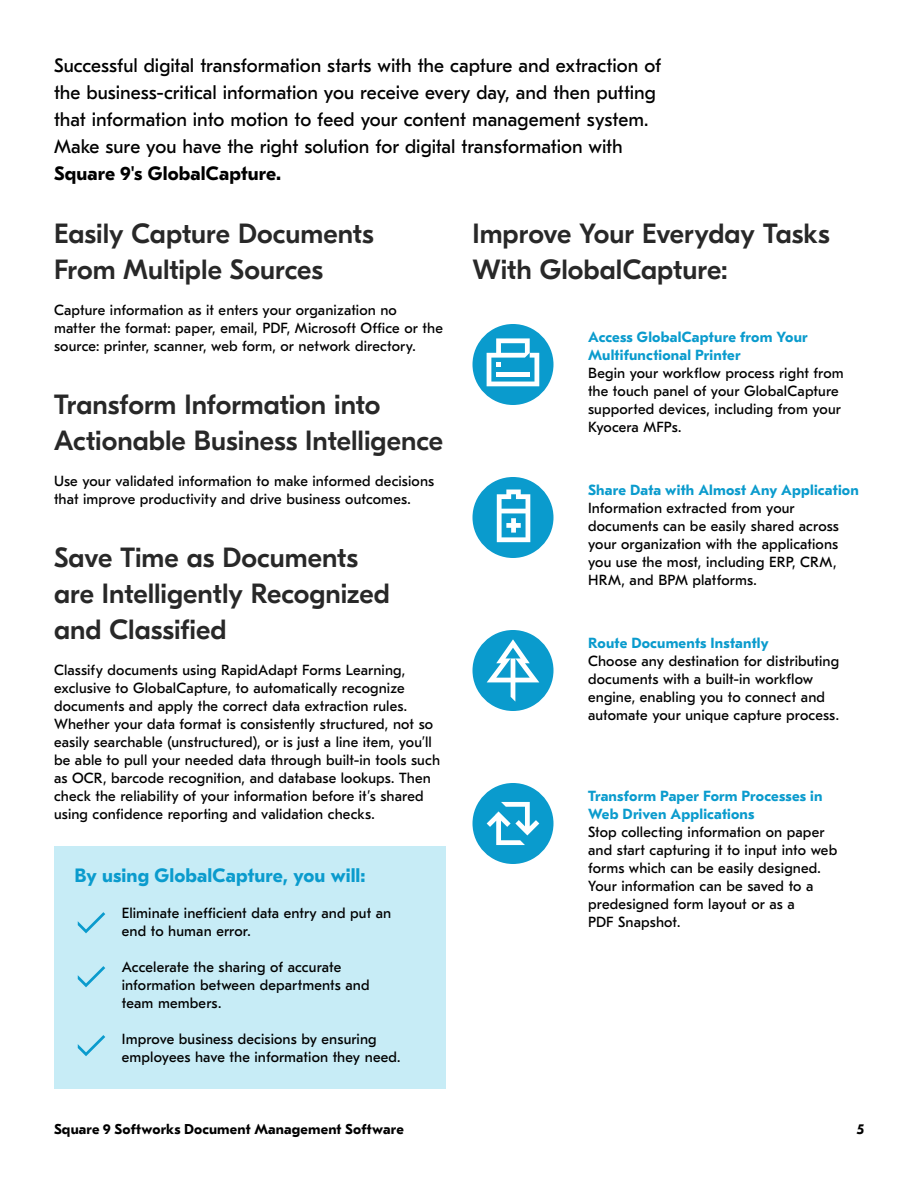
<style>
.page{position:relative;width:918px;height:1188px;background:#fff}
.page>*{position:absolute;margin:0;border:0;box-sizing:border-box;transform-origin:0 0}
.t1{font:500 27.75px/36px "GT Eesti Pro Display";color:#282828}
.t2{font:19.35px/27px "GT Eesti Pro Text";color:#000}
.t3{font:700 19.35px "GT Eesti Pro Text";letter-spacing:.005em;color:#0a9bcd}
.t4{font:700 19.35px "GT Eesti Pro Text";letter-spacing:.005em;color:#000}
.t5{font:14.7px/18px "GT Eesti Pro Text";letter-spacing:.01em;color:#000}
.t6{font:700 14.7px/18px "GT Eesti Pro Text";letter-spacing:.01em;color:#0a9bcd}
.t7{font:700 14.25px "GT Eesti Pro Text";letter-spacing:.01em;color:#000}
</style>
<div class="page">
<div style="left:54px;top:846px;width:392px;height:243px;background:#c7ecf6"></div>
<svg style="left:78px;top:912px;width:27px;height:21px"></svg>
<svg style="left:78px;top:966px;width:27px;height:21px"></svg>
<svg style="left:78px;top:1035px;width:27px;height:21px"></svg>
<div style="left:472px;top:783px;width:82px;height:81px;background:#0a9bcd;border-radius:50%"></div>
<div style="left:472px;top:630px;width:82px;height:81px;background:#0a9bcd;border-radius:50%"></div>
<div style="left:472px;top:477px;width:82px;height:81px;background:#0a9bcd;border-radius:50%"></div>
<svg style="left:487px;top:802px;width:52px;height:43px"></svg>
<svg style="left:497px;top:490px;width:33px;height:52px"></svg>
<svg style="left:487px;top:639px;width:52px;height:63px"></svg>
<div style="left:472px;top:324px;width:82px;height:81px;background:#0a9bcd;border-radius:50%"></div>
<svg style="left:487px;top:338px;width:52px;height:48px"></svg>
<p class="t2" style="left:54px;top:52px;width:609px">Successful digital transformation starts with the capture and extraction of the business-critical information you receive every day, and then putting that information into motion to feed your content management system.<br>Make sure you have the right solution for digital transformation with</p>
<h2 class="t4" style="left:54px;top:163px;width:229px">Square 9's GlobalCapture.</h2>
<h1 class="t1" style="left:54px;top:216px;width:321px">Easily Capture Documents<br>From Multiple Sources</h1>
<p class="t5" style="left:54px;top:301px;width:390px">Capture information as it enters your organization no<br>matter the format: paper, email, PDF, Microsoft Office or the source: printer, scanner, web form, or network directory.</p>
<h1 class="t1" style="left:472px;top:216px;width:359px">Improve Your Everyday Tasks<br>With GlobalCapture:</h1>
<p class="t6" style="left:588px;top:328px;width:221px">Access GlobalCapture from Your<br>Multifunctional Printer</p>
<p class="t5" style="left:588px;top:364px;width:257px">Begin your workflow process right from the touch panel of your GlobalCapture supported devices, including from your<br>Kyocera MFPs.</p>
<h1 class="t1" style="left:54px;top:387px;width:391px">Transform Information into<br>Actionable Business Intelligence</h1>
<p class="t5" style="left:54px;top:472px;width:382px">Use your validated information to make informed decisions that improve productivity and drive business outcomes.</p>
<p class="t6" style="left:588px;top:481px;width:272px">Share Data with Almost Any Application</p>
<p class="t5" style="left:588px;top:499px;width:252px">Information extracted from your documents can be easily shared across your organization with the applications you use the most, including ERP, CRM, HRM, and BPM platforms.</p>
<h1 class="t1" style="left:54px;top:540px;width:338px">Save Time as Documents are Intelligently Recognized and Classified</h1>
<p class="t5" style="left:54px;top:661px;width:388px">Classify documents using RapidAdapt Forms Learning, exclusive to GlobalCapture, to automatically recognize documents and apply the correct data extraction rules.<br>Whether your data format is consistently structured, not so easily searchable (unstructured), or is just a line item, you’ll be able to pull your needed data through built-in tools such as OCR, barcode recognition, and database lookups. Then check the reliability of your information before it’s shared using confidence reporting and validation checks.</p>
<p class="t6" style="left:588px;top:634px;width:182px">Route Documents Instantly</p>
<p class="t5" style="left:588px;top:652px;width:253px">Choose any destination for distributing documents with a built-in workflow engine, enabling you to connect and automate your unique capture process.</p>
<p class="t6" style="left:588px;top:787px;width:236px">Transform Paper Form Processes in<br>Web Driven Applications</p>
<p class="t5" style="left:588px;top:823px;width:251px">Stop collecting information on paper and start capturing it to input into web forms which can be easily designed.<br>Your information can be saved to a predesigned form layout or as a<br>PDF Snapshot.</p>
<h2 class="t3" style="left:75px;top:865px;width:292px">By using GlobalCapture, you will:</h2>
<p class="t5" style="left:122px;top:904px;width:271px">Eliminate inefficient data entry and put an end to human error.</p>
<p class="t5" style="left:122px;top:958px;width:249px">Accelerate the sharing of accurate information between departments and team members.</p>
<p class="t5" style="left:122px;top:1030px;width:280px">Improve business decisions by ensuring employees have the information they need.</p>
<p class="t7" style="left:54px;top:1121px;width:351px">Square 9 Softworks Document Management Software</p>
<p class="t7" style="left:857px;top:1121px;width:9px">5</p>
</div>
